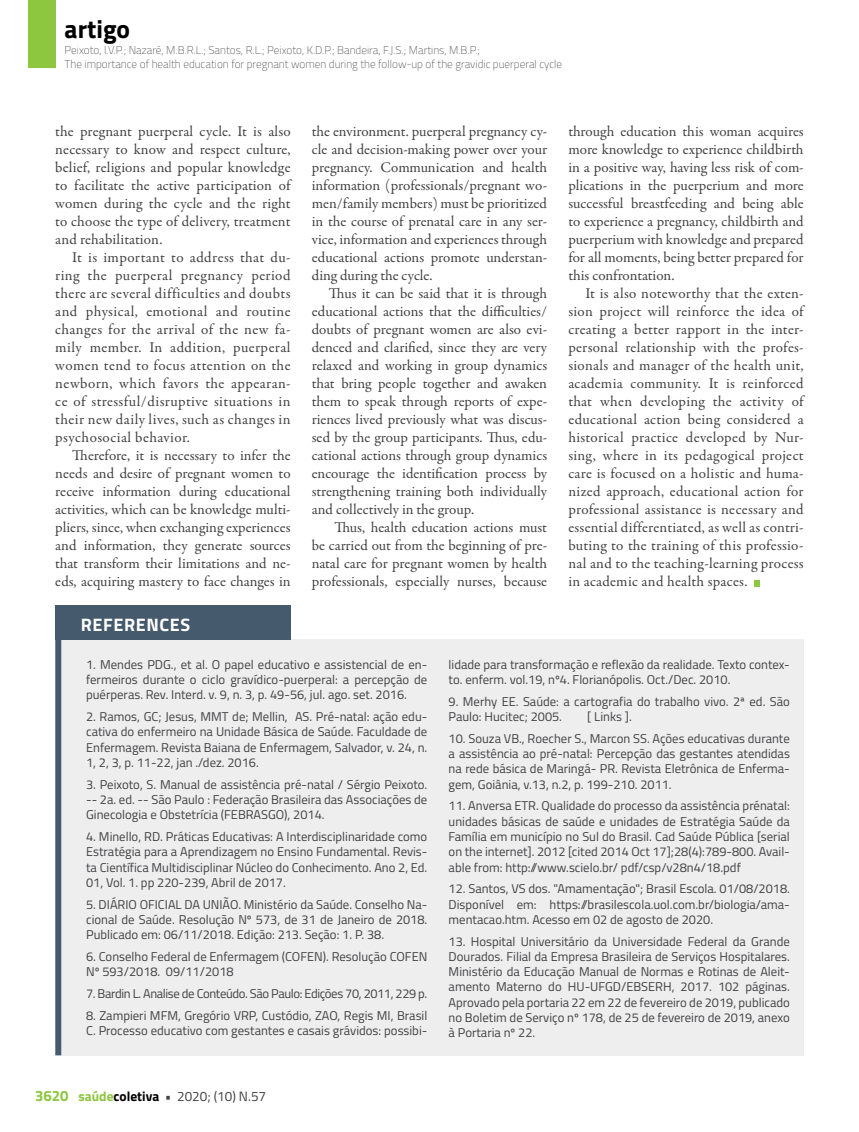
<style>
.page{position:relative;width:859px;height:1132px;background:#fff}
.page>*{position:absolute;margin:0;border:0;box-sizing:border-box;transform-origin:0 0}
.t1{font:700 25.5px "Titillium";color:#000}
.t2{font:700 18px "Titillium";letter-spacing:.035em;color:#fff}
.t3{font:15px/18px "Garamond Premr Pro";color:#414042;text-align:justify}
.t4{font:13.5px "Titillium";color:#414042}
.t5{font:12.75px/15.3px "Titillium";color:#414042;text-align:justify}
.t6{font:12.75px "Titillium";letter-spacing:-.03em;color:#414042}
.t7{font:100 11.25px/13.5px "Titillium";color:#414042}
.s1{font-weight:700;font-size:15px;color:#8dc63f}
.s2{font-weight:700;color:#8dc63f}
.s3{font-weight:700;color:#000}
.s4{font-weight:700}
</style>
<div class="page">
<div style="left:28px;top:0;width:27px;height:68px;background:#8dc63f"></div>
<svg style="left:754px;top:580px;width:6px;height:6px"></svg>
<div style="left:61px;top:638px;width:743px;height:416px;background:#eeeeef"></div>
<div style="left:55px;top:604px;width:236px;height:35px;background:#455a6c"></div>
<div style="left:55px;top:621px;width:6px;height:433px;background:#455a6c"></div>
<h1 class="t1" style="left:65px;top:10px;width:67px">artigo</h1>
<p class="t7" style="left:65px;top:43px;width:499px">Peixoto, I.V.P.; Nazaré, M.B.R.L.; Santos, R.L.; Peixoto, K.D.P.; Bandeira, F.J.S.; Martins, M.B.P.;<br>The importance of health education for pregnant women during the follow-up of the gravidic puerperal cycle</p>
<p class="t3" style="left:55px;top:122px;width:237px">the pregnant puerperal cycle. It is also necessary to know and respect culture, belief, religions and popular knowledge to facilitate the active participation of women during the cycle and the right to choose the type of delivery, treatment and rehabilitation.</p>
<p class="t3" style="left:55px;top:248px;width:237px;text-indent:17px">It is important to address that du&shy;ring the puerperal pregnancy period there are several difficulties and doubts and physical, emotional and routine changes for the arrival of the new fa&shy;mily member. In addition, puerperal women tend to focus attention on the newborn, which favors the appearan&shy;ce of stressful/disruptive situations in their new daily lives, such as changes in psychosocial behavior.</p>
<p class="t3" style="left:55px;top:446px;width:237px;text-indent:17px">Therefore, it is necessary to infer the needs and desire of pregnant women to receive information during educational activities, which can be knowledge multi&shy;pliers, since, when exchanging experiences and information, they generate sources that transform their limitations and ne&shy;eds, acquiring mastery to face changes in</p>
<p class="t3" style="left:312px;top:122px;width:237px">the environment. puerperal pregnancy cy&shy;cle and decision-making power over your pregnancy. Communication and health information (professionals/pregnant wo&shy;men/family members) must be prioritized in the course of prenatal care in any ser&shy;vice, information and experiences through educational actions promote understan&shy;ding during the cycle.</p>
<p class="t3" style="left:312px;top:284px;width:237px;text-indent:17px">Thus it can be said that it is through educational actions that the difficulties/ doubts of pregnant women are also evi&shy;denced and clarified, since they are very relaxed and working in group dynamics that bring people together and awaken them to speak through reports of expe&shy;riences lived previously what was discus&shy;sed by the group participants. Thus, edu&shy;cational actions through group dynamics encourage the identification process by strengthening training both individually and collectively in the group.</p>
<p class="t3" style="left:312px;top:518px;width:237px;text-indent:23px">Thus, health education actions must be carried out from the beginning of pre&shy;natal care for pregnant women by health professionals, especially nurses, because</p>
<p class="t3" style="left:568px;top:122px;width:237px">through education this woman acquires more knowledge to experience childbirth in a positive way, having less risk of com&shy;plications in the puerperium and more successful breastfeeding and being able to experience a pregnancy, childbirth and puerperium with knowledge and prepared for all moments, being better prepared for this confrontation.</p>
<p class="t3" style="left:568px;top:284px;width:237px;text-indent:17px">It is also noteworthy that the exten&shy;sion project will reinforce the idea of creating a better rapport in the inter&shy;personal relationship with the profes&shy;sionals and manager of the health unit, academia community. It is reinforced that when developing the activity of educational action being considered a historical practice developed by Nur&shy;sing, where in its pedagogical project care is focused on a holistic and huma&shy;nized approach, educational action for professional assistance is necessary and essential differentiated, as well as contri&shy;buting to the training of this professio&shy;nal and to the teaching-learning process in academic and health spaces.</p>
<p class="t2" style="left:81px;top:610px;width:111px">REFERENCES</p>
<p class="t5" style="left:86px;top:655px;width:343px">1. Mendes PDG., et al. O papel educativo e assistencial de en&shy;fermeiros durante o ciclo gravídico-puerperal: a percepção de puérperas. Rev. Interd. v. 9, n. 3, p. 49-56, jul. ago. set. 2016.</p>
<p class="t5" style="left:86px;top:708px;width:343px">2. Ramos, GC; Jesus, MMT de; Mellin, AS. Pré-natal: ação edu&shy;cativa do enfermeiro na Unidade Básica de Saúde. Faculdade de Enfermagem. Revista Baiana de Enfermagem, Salvador, v. 24, n.<br>1, 2, 3, p. 11-22, jan ./dez. 2016.</p>
<p class="t5" style="left:86px;top:775px;width:343px">3. Peixoto, S. Manual de assistência pré-natal / Sérgio Peixoto. -- 2a. ed. -- São Paulo : Federação Brasileira das Associações de Ginecologia e Obstetrícia (FEBRASGO), 2014.</p>
<p class="t5" style="left:86px;top:827px;width:343px">4. Minello, RD. Práticas Educativas: A Interdisciplinaridade como Estratégia para a Aprendizagem no Ensino Fundamental. Revis&shy;ta Científica Multidisciplinar Núcleo do Conhecimento. Ano 2, Ed.<br>01, Vol. 1. pp 220-239, Abril de 2017.</p>
<p class="t5" style="left:86px;top:895px;width:343px">5. DIÁRIO OFICIAL DA UNIÃO. Ministério da Saúde. Conselho Na&shy;cional de Saúde. Resolução Nº 573, de 31 de Janeiro de 2018.<br>Publicado em: 06/11/2018. Edição: 213. Seção: 1. P. 38.</p>
<p class="t5" style="left:86px;top:947px;width:343px">6. Conselho Federal de Enfermagem (COFEN). Resolução COFEN<br>Nº 593/2018. 09/11/2018</p>
<p class="t6" style="left:86px;top:983px;width:343px">7. Bardin L. Analise de Conteúdo. São Paulo: Edições 70, 2011, 229 p.</p>
<p class="t5" style="left:86px;top:1006px;width:343px">8. Zampieri MFM, Gregório VRP, Custódio, ZAO, Regis MI, Brasil<br>C. Processo educativo com gestantes e casais grávidos: possibi-</p>
<p class="t4" style="left:35px;top:1086px;width:233px"><span class="s1">3620</span> <span class="s2">saúde</span><span class="s3">coletiva</span> <span class="s4">•</span> 2020; (10) N.57</p>
<p class="t5" style="left:449px;top:655px;width:343px">lidade para transformação e reflexão da realidade. Texto contex&shy;to. enferm. vol.19, nº4. Florianópolis. Oct./Dec. 2010.</p>
<p class="t5" style="left:449px;top:692px;width:343px">9. Merhy EE. Saúde: a cartografia do trabalho vivo. 2ª ed. São<br>Paulo: Hucitec; 2005.</p>
<p class="t5" style="left:587px;top:708px;width:46px">[ Links ].</p>
<p class="t5" style="left:449px;top:729px;width:343px">10. Souza VB., Roecher S., Marcon SS. Ações educativas durante a assistência ao pré-natal: Percepção das gestantes atendidas na rede básica de Maringá- PR. Revista Eletrônica de Enferma&shy;gem, Goiânia, v.13, n.2, p. 199-210. 2011.</p>
<p class="t5" style="left:449px;top:797px;width:343px">11. Anversa ETR. Qualidade do processo da assistência prénatal: unidades básicas de saúde e unidades de Estratégia Saúde da Família em município no Sul do Brasil. Cad Saúde Pública [serial on the internet]. 2012 [cited 2014 Oct 17];28(4):789-800. Avail&shy;able from: http://www.scielo.br/ pdf/csp/v28n4/18.pdf</p>
<p class="t5" style="left:449px;top:880px;width:343px">12. Santos, VS dos. "Amamentação"; Brasil Escola. 01/08/2018.<br>Disponível em: https://brasilescola.uol.com.br/biologia/ama&shy;mentacao.htm. Acesso em 02 de agosto de 2020.</p>
<p class="t5" style="left:449px;top:932px;width:343px">13. Hospital Universitário da Universidade Federal da Grande Dourados. Filial da Empresa Brasileira de Serviços Hospitalares.<br>Ministério da Educação Manual de Normas e Rotinas de Aleit&shy;amento Materno do HU-UFGD/EBSERH, 2017. 102 páginas.<br>Aprovado pela portaria 22 em 22 de fevereiro de 2019, publicado no Boletim de Serviço nº 178, de 25 de fevereiro de 2019, anexo à Portaria nº 22.</p>
</div>
